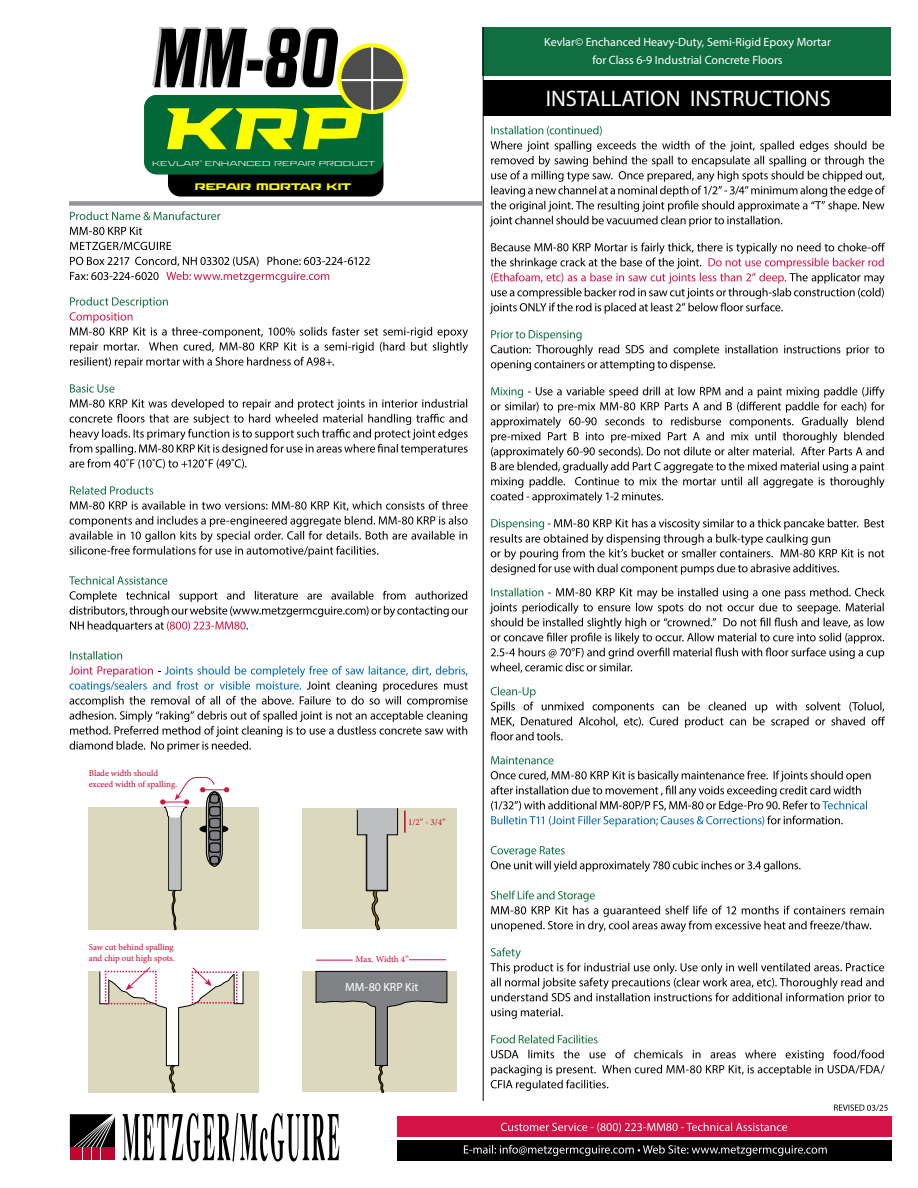
<style>
.page{position:relative;width:918px;height:1188px;background:#fff}
.page>*{position:absolute;margin:0;border:0;box-sizing:border-box;transform-origin:0 0}
.t1{font:22.5px "Myriad Pro";color:#fff}
.t2{font:900 12.6px "Aviano Future";color:#ff0}
.t3{font:12px/18px "Myriad Pro";color:#fff;text-align:center}
.t4{font:9.45px "Aviano Future";color:#fff}
.t5{font:9px/10.8px "Minion Pro";color:#c00630}
</style>
<div class="page">
<div style="left:397px;top:1116px;width:495px;height:21px;background:#d31245"></div>
<div style="left:397px;top:1140px;width:495px;height:21px;background:#000"></div>
<svg style="left:123px;top:1113px;width:216px;height:49px"></svg>
<svg style="left:70px;top:1114px;width:45px;height:46px;background:#55242f"></svg>
<div style="left:482px;top:27px;width:409px;height:49px;background:#116e41"></div>
<div style="left:69px;top:201px;width:413px;height:5px;background:#939598"></div>
<svg style="left:464px;top:1145px;width:363px;height:11px"></svg>
<svg style="left:501px;top:1122px;width:286px;height:10px"></svg>
<hr style="left:483px;top:27px;width:1px;height:1074px;background:#000">
<svg style="left:834px;top:1105px;width:54px;height:6px"></svg>
<svg style="left:491px;top:1050px;width:394px;height:41px"></svg>
<svg style="left:491px;top:1035px;width:107px;height:8px"></svg>
<svg style="left:490px;top:948px;width:394px;height:71px"></svg>
<svg style="left:491px;top:891px;width:393px;height:41px"></svg>
<svg style="left:491px;top:846px;width:310px;height:26px"></svg>
<svg style="left:491px;top:771px;width:380px;height:56px"></svg>
<svg style="left:491px;top:756px;width:63px;height:8px"></svg>
<svg style="left:490px;top:687px;width:395px;height:53px"></svg>
<svg style="left:490px;top:588px;width:395px;height:85px"></svg>
<svg style="left:491px;top:387px;width:394px;height:116px"></svg>
<svg style="left:491px;top:330px;width:393px;height:41px"></svg>
<svg style="left:490px;top:243px;width:395px;height:71px"></svg>
<svg style="left:490px;top:126px;width:395px;height:101px"></svg>
<div style="left:483px;top:80px;width:408px;height:35px;background:#000"></div>
<div style="left:168px;top:152px;width:215px;height:45px;background:#000;border-radius:12px"></div>
<div style="left:339px;top:45px;width:66px;height:67px;background:#4d4d4d;border-radius:50%"></div>
<div style="left:337px;top:43px;width:70px;height:71px;border:4px solid #ff0;border-radius:50%"></div>
<svg style="left:152px;top:27px;width:186px;height:60px"></svg>
<hr style="left:341px;top:79px;width:66px;height:2px;background:#fff">
<hr style="left:371px;top:46px;width:2px;height:65px;background:#fff">
<svg style="left:144px;top:95px;width:239px;height:79px;background:#448f2a"></svg>
<div style="left:89px;top:808px;width:170px;height:122px;background:#dbd8bd"></div>
<svg style="left:156px;top:777px;width:73px;height:153px"></svg>
<div style="left:302px;top:809px;width:155px;height:120px;background:#dbd8bd"></div>
<svg style="left:339px;top:808px;width:70px;height:122px"></svg>
<hr style="left:358px;top:809px;width:39px;height:1px;background:#bcbec0">
<hr style="left:404px;top:811px;width:2px;height:22px;background:#c00630">
<div style="left:89px;top:972px;width:170px;height:121px;background:#dbd8bd"></div>
<svg style="left:100px;top:967px;width:143px;height:126px"></svg>
<div style="left:302px;top:971px;width:155px;height:121px;background:#dbd8bd"></div>
<svg style="left:316px;top:971px;width:131px;height:122px"></svg>
<hr style="left:409px;top:959px;width:37px;height:1px;background:#d31245">
<hr style="left:316px;top:960px;width:37px;height:1px;background:#d31245">
<svg style="left:69px;top:666px;width:399px;height:86px"></svg>
<svg style="left:70px;top:651px;width:52px;height:9px"></svg>
<svg style="left:70px;top:591px;width:398px;height:41px"></svg>
<svg style="left:69px;top:576px;width:98px;height:9px"></svg>
<svg style="left:70px;top:501px;width:398px;height:56px"></svg>
<svg style="left:70px;top:486px;width:83px;height:9px"></svg>
<svg style="left:69px;top:399px;width:399px;height:70px"></svg>
<svg style="left:70px;top:384px;width:44px;height:9px"></svg>
<svg style="left:70px;top:297px;width:398px;height:71px"></svg>
<svg style="left:70px;top:256px;width:300px;height:26px"></svg>
<svg style="left:70px;top:242px;width:101px;height:8px"></svg>
<svg style="left:70px;top:227px;width:72px;height:8px"></svg>
<svg style="left:70px;top:211px;width:150px;height:9px"></svg>
<svg style="left:491px;top:519px;width:393px;height:56px"></svg>
<p class="t4" style="left:152px;top:159px;width:225px">kevlar enhanced repair product</p>
<h2 class="t2" style="left:195px;top:180px;width:158px">repair mortar kit</h2>
<h3 class="t3" style="left:544px;top:33px;width:288px">Kevlar© Enchanced Heavy-Duty, Semi-Rigid Epoxy Mortar for Class 6-9 Industrial Concrete Floors</h3>
<h1 class="t1" style="left:546px;top:84px;width:286px">INSTALLATION INSTRUCTIONS</h1>
<p class="t5" style="left:89px;top:768px;width:90px">Blade width should exceed width of spalling.</p>
<p class="t5" style="left:89px;top:942px;width:88px">Saw cut behind spalling and chip out high spots.</p>
<p class="t5" style="left:408px;top:816px;width:39px">1/2” - 3/4”</p>
<p class="t5" style="left:356px;top:954px;width:55px">Max. Width 4”</p>
<h3 class="t3" style="left:345px;top:978px;width:75px">MM-80 KRP Kit</h3>
</div>
